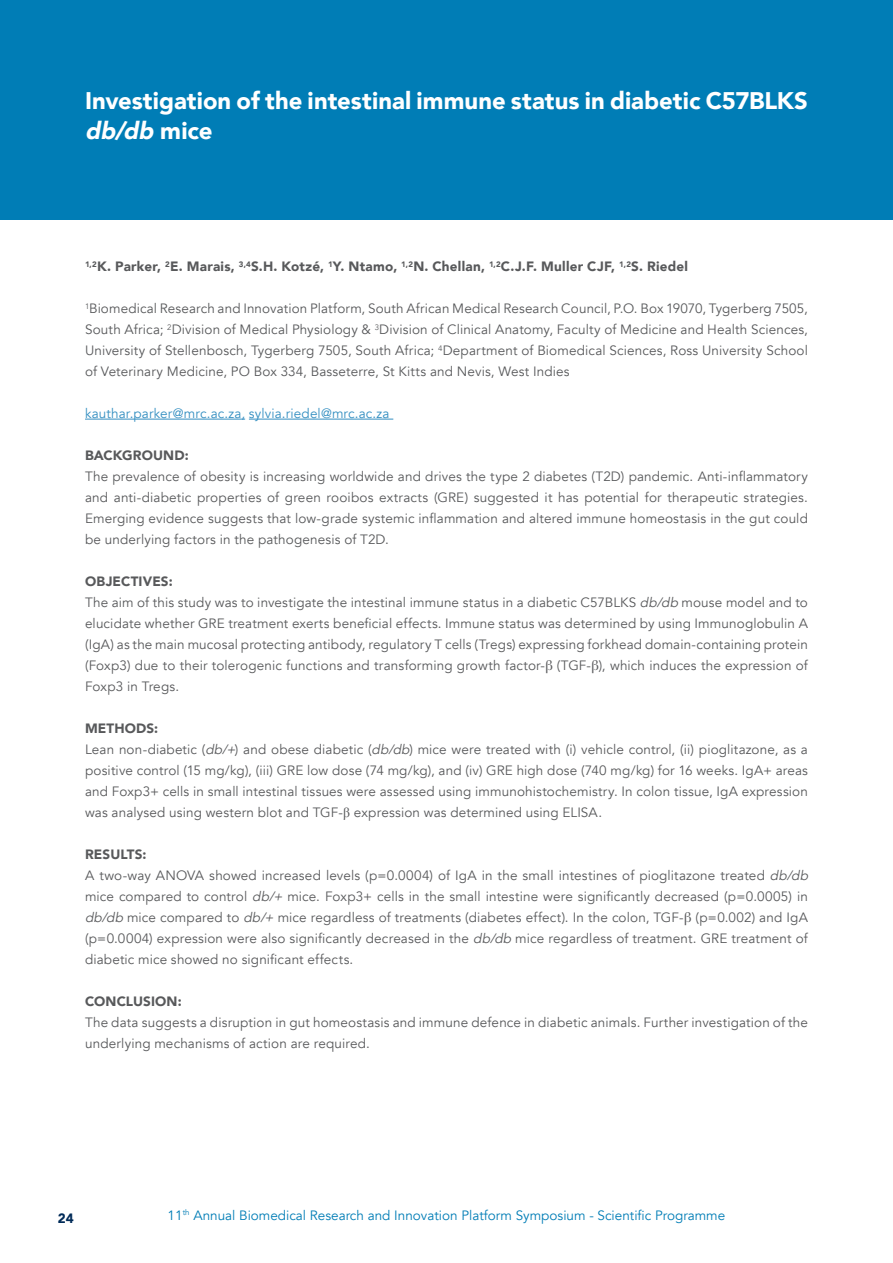
<style>
.page{position:relative;width:893px;height:1263px;background:#fff}
.page>*{position:absolute;margin:0;border:0;box-sizing:border-box;transform-origin:0 0}
.t1{font:900 24px/30px "Avenir";color:#fff}
.t2{font:13.5px/21px "Avenir";letter-spacing:.01em;color:#58595b}
.t3{font:900 13.5px "Avenir";letter-spacing:.015em;color:#58595b}
.t4{font:13.5px "Avenir";color:#007db6}
.t5{font:13.5px "Avenir";letter-spacing:.01em;color:#348fc1}
.t6{font:900 13.5px "Avenir";color:#002b58}
.s1{font-style:italic}
.s2{font-weight:900}
.s3{font-family:"Times"}
.s4{font-family:"Times New Roman"}
</style>
<div class="page">
<div style="left:0;top:0;width:893px;height:219px;background:#007db6"></div>
<hr style="left:85px;top:419px;width:160px;height:1px;background:#348fc1">
<hr style="left:249px;top:419px;width:144px;height:1px;background:#348fc1">
<h1 class="t1" style="left:85px;top:85px;width:724px">Investigation of the intestinal immune status in diabetic C57BLKS <span class="s1">db/db</span> m i c e</h1>
<p class="t3" style="left:85px;top:255px;width:604px"><sup>1,2</sup>K. Parker, <sup>2</sup>E. Marais, <sup>3,4</sup>S.H. Kotzé, <sup>1</sup>Y. Ntamo, <sup>1,2</sup>N. Chellan, <sup>1,2</sup>C.J.F. Muller CJF, <sup>1,2</sup>S. Riedel</p>
<p class="t2" style="left:85px;top:298px;width:724px;text-align:justify"><sup>1</sup>Biomedical Research and Innovation Platform, South African Medical Research Council, P.O. Box 19070, Tygerberg 7505, South Africa; <sup>2</sup>Division of Medical Physiology &amp; <sup>3</sup>Division of Clinical Anatomy, Faculty of Medicine and Health Sciences, University of Stellenbosch, Tygerberg 7505, South Africa; <sup>4</sup>Department of Biomedical Sciences, Ross University School of Veterinary Medicine, PO Box 334, Basseterre, St Kitts and Nevis, West Indies</p>
<p class="t5" style="left:85px;top:405px;width:306px">kauthar.parker@mrc.ac.za, sylvia.riedel@mrc.ac.za</p>
<p class="t3" style="left:85px;top:444px;width:105px">BACKGROUND:</p>
<p class="t2" style="left:85px;top:466px;width:724px;text-align:justify">The prevalence of obesity is increasing worldwide and drives the type 2 diabetes (T2D) pandemic. Anti-inflammatory and anti-diabetic properties of green rooibos extracts (GRE) suggested it has potential for therapeutic strategies.<br>Emerging evidence suggests that low-grade systemic inflammation and altered immune homeostasis in the gut could be underlying factors in the pathogenesis of T2D.</p>
<p class="t2" style="left:85px;top:571px;width:724px"><span class="s2">OBJECTIVES:<br></span>The aim of this study was to investigate the intestinal immune status in a diabetic C57BLKS <span class="s1">db/db</span> mouse model and to elucidate whether GRE treatment exerts beneficial effects. Immune status was determined by using Immunoglobulin A (IgA) as the main mucosal protecting antibody, regulatory T cells (Tregs) expressing forkhead domain-containing protein (Foxp3) due to their tolerogenic functions and transforming growth factor-<span class="s3">β</span> (TGF-<span class="s3">β</span>), which induces the expression of Foxp3 in Tregs.</p>
<p class="t2" style="left:85px;top:718px;width:724px"><span class="s2">METHODS:<br></span>Lean non-diabetic (<span class="s1">db/+</span>) and obese diabetic (<span class="s1">db/db</span>) mice were treated with (i) vehicle control, (ii) pioglitazone, as a positive control (15 mg/kg), (iii) GRE low dose (74 mg/kg), and (iv) GRE high dose (740 mg/kg) for 16 weeks. IgA+ areas and Foxp3+ cells in small intestinal tissues were assessed using immunohistochemistry. In colon tissue, IgA expression was analysed using western blot and TGF-<span class="s4">β</span> expression was determined using ELISA.</p>
<p class="t2" style="left:85px;top:844px;width:727px"><span class="s2">RESULTS:<br></span>A two-way ANOVA showed increased levels (p=0.0004) of IgA in the small intestines of pioglitazone treated <span class="s1">db/db </span>mice compared to control <span class="s1">db/+</span> mice. Foxp3+ cells in the small intestine were significantly decreased (p=0.0005) in <span class="s1">db/db</span> mice compared to <span class="s1">db/+</span> mice regardless of treatments (diabetes effect). In the colon, TGF-<span class="s3">β</span> (p=0.002) and IgA (p=0.0004) expression were also significantly decreased in the <span class="s1">db/db</span> mice regardless of treatment. GRE treatment of diabetic mice showed no significant effects.</p>
<p class="t3" style="left:85px;top:990px;width:98px">CONCLUSION:</p>
<p class="t2" style="left:85px;top:1012px;width:724px">The data suggests a disruption in gut homeostasis and immune defence in diabetic animals. Further investigation of the underlying mechanisms of action are required.</p>
<p class="t6" style="left:58px;top:1206px;width:17px">24</p>
<p class="t4" style="left:168px;top:1207px;width:559px">11<sup>th</sup> Annual Biomedical Research and Innovation Platform Symposium - Scientific Programme</p>
</div>
